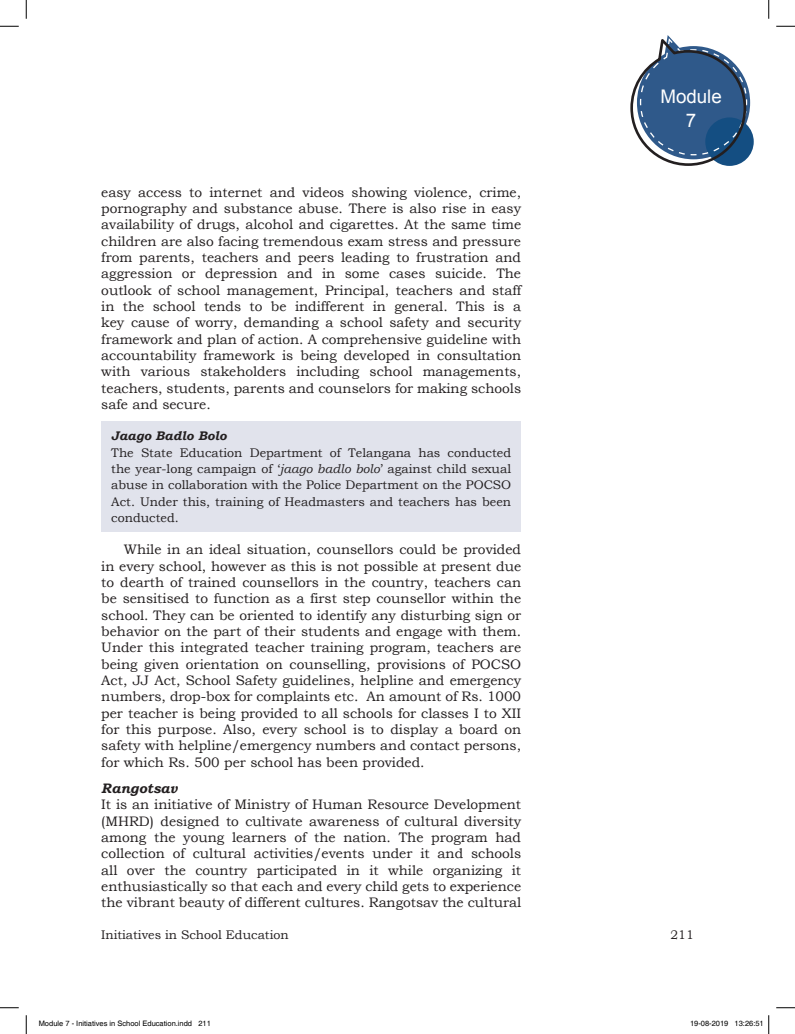
<style>
.page{position:relative;width:795px;height:1034px;background:#fff}
.page>*{position:absolute;margin:0;border:0;box-sizing:border-box;transform-origin:0 0}
.t1{font:18.75px/23.8px "Arial";color:#fff;text-align:center}
.t2{font:13.75px/16.4px "Bookman Old Style";color:#231f20;text-align:justify}
.t3{font:italic 700 13.75px "Bookman Old Style";color:#231f20}
.t4{font:12.5px/16.2px "Bookman Old Style";color:#231f20;text-align:justify}
.t5{font:italic 700 12.5px "Bookman Old Style";color:#231f20}
.t6{font:7.5px "Helvetica";color:#000}
.s1{font-style:italic}
</style>
<div class="page">
<svg style="left:705px;top:117px;width:49px;height:49px"></svg>
<svg style="left:630px;top:35px;width:120px;height:131px"></svg>
<div style="left:101px;top:421px;width:420px;height:111px;background:#e1e3ec"></div>
<svg style="left:0;top:25px;width:19px;height:2px"></svg>
<svg style="left:776px;top:25px;width:19px;height:2px"></svg>
<svg style="left:0;top:1007px;width:19px;height:1px"></svg>
<svg style="left:776px;top:1007px;width:19px;height:1px"></svg>
<svg style="left:25px;top:0;width:2px;height:19px"></svg>
<svg style="left:25px;top:1015px;width:2px;height:18px"></svg>
<svg style="left:768px;top:0;width:2px;height:19px"></svg>
<svg style="left:768px;top:1015px;width:2px;height:18px"></svg>
<p class="t2" style="left:101px;top:184px;width:421px">easy access to internet and videos showing violence, crime, pornography and substance abuse. There is also rise in easy availability of drugs, alcohol and cigarettes. At the same time children are also facing tremendous exam stress and pressure from parents, teachers and peers leading to frustration and aggression or depression and in some cases suicide. The outlook of school management, Principal, teachers and staff in the school tends to be indifferent in general. This is a key cause of worry, demanding a school safety and security framework and plan of action. A comprehensive guideline with accountability framework is being developed in consultation with various stakeholders including school managements, teachers, students, parents and counselors for making schools safe and secure.</p>
<p class="t5" style="left:111px;top:427px;width:117px">Jaago Badlo Bolo</p>
<p class="t4" style="left:111px;top:444px;width:401px">The State Education Department of Telangana has conducted the year-long campaign of ‘<span class="s1">jaago badlo bolo</span>’ against child sexual abuse in collaboration with the Police Department on the POCSO Act. Under this, training of Headmasters and teachers has been conducted.</p>
<p class="t2" style="left:101px;top:541px;width:421px;text-indent:22px">While in an ideal situation, counsellors could be provided in every school, however as this is not possible at present due to dearth of trained counsellors in the country, teachers can be sensitised to function as a first step counsellor within the school. They can be oriented to identify any disturbing sign or behavior on the part of their students and engage with them.<br>Under this integrated teacher training program, teachers are being given orientation on counselling, provisions of POCSO Act, JJ Act, School Safety guidelines, helpline and emergency numbers, drop-box for complaints etc. An amount of Rs. 1000 per teacher is being provided to all schools for classes I to XII for this purpose. Also, every school is to display a board on safety with helpline/emergency numbers and contact persons, for which Rs. 500 per school has been provided.</p>
<p class="t3" style="left:101px;top:778px;width:77px">Rangotsav</p>
<p class="t2" style="left:101px;top:796px;width:421px">It is an initiative of Ministry of Human Resource Development (MHRD) designed to cultivate awareness of cultural diversity among the young learners of the nation. The program had collection of cultural activities/events under it and schools all over the country participated in it while organizing it enthusiastically so that each and every child gets to experience the vibrant beauty of different cultures. Rangotsav the cultural</p>
<h1 class="t1" style="left:660px;top:85px;width:63px">Module<br>7</h1>
<p class="t4" style="left:101px;top:926px;width:189px">Initiatives in School Education</p>
<p class="t4" style="left:671px;top:926px;width:25px">211</p>
<p class="t6" style="left:39px;top:1019px;width:174px">Module 7 - Initiatives in School Education.indd 211</p>
<p class="t6" style="left:690px;top:1019px;width:75px">19-08-2019 13:26:51</p>
</div>
